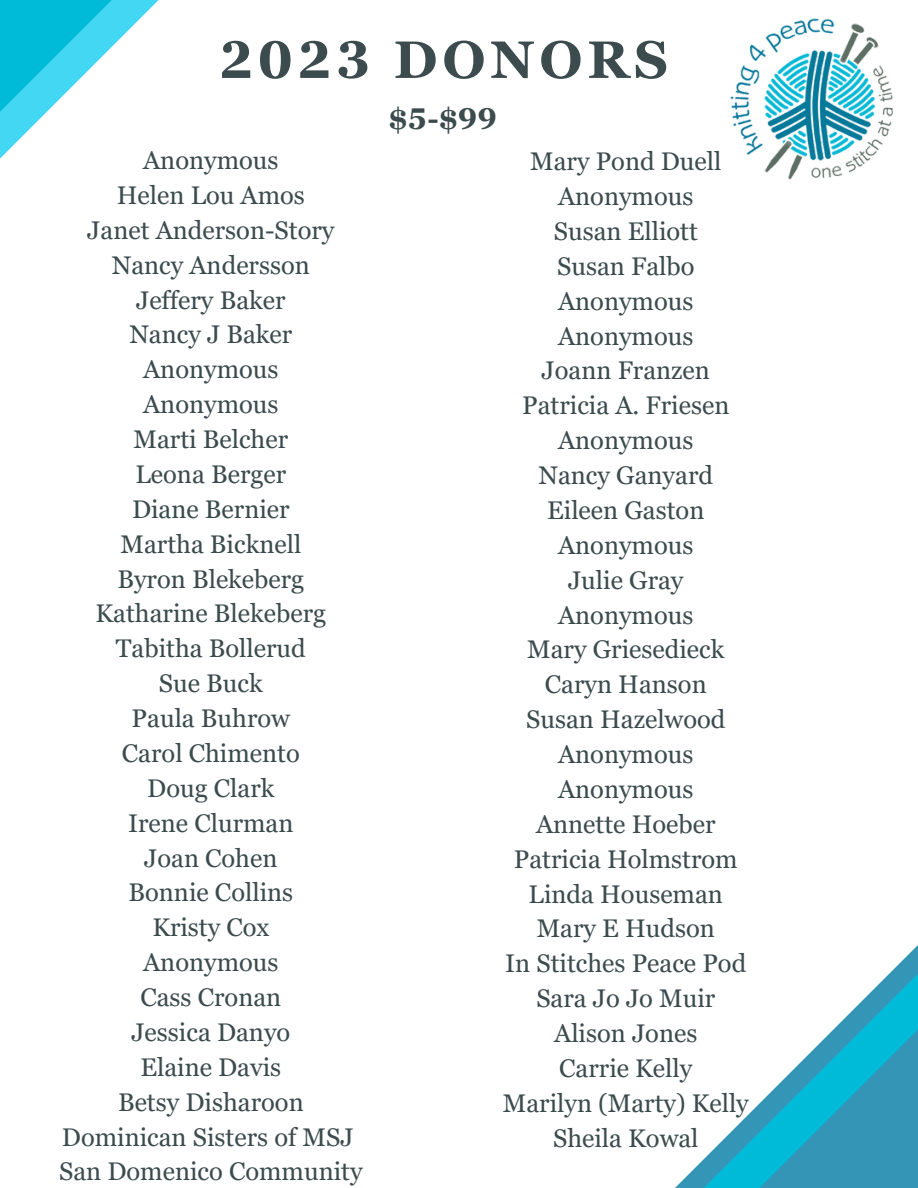
<style>
.page{position:relative;width:918px;height:1188px;background:#fff}
.page>*{position:absolute;margin:0;border:0;box-sizing:border-box;transform-origin:0 0}
.t1{font:700 52.5px "Georgia Pro";letter-spacing:.095em;color:#3c4b4e}
.t2{font:700 30px "Georgia Pro";color:#3c4b4e}
.t3{font:25.5px "Georgia Pro";color:#3c4b4e}
</style>
<div class="page">
<svg style="left:0;top:0;width:92px;height:159px"></svg>
<img style="left:730px;top:18px;width:164px;height:162px">
<svg style="left:675px;top:1014px;width:243px;height:174px"></svg>
<h1 class="t1" style="left:219px;top:30px;width:451px">2023 DONORS</h1>
<h2 class="t3" style="left:143px;top:146px;width:137px">Anonymous</h2>
<p class="t3" style="left:117px;top:181px;width:190px">Helen Lou Amos</p>
<p class="t3" style="left:87px;top:215px;width:249px">Janet Anderson-Story</p>
<p class="t3" style="left:112px;top:250px;width:200px">Nancy Andersson</p>
<p class="t3" style="left:136px;top:285px;width:151px">Jeffery Baker</p>
<p class="t3" style="left:129px;top:320px;width:165px">Nancy J Baker</p>
<p class="t3" style="left:143px;top:355px;width:137px">Anonymous</p>
<p class="t3" style="left:143px;top:390px;width:137px">Anonymous</p>
<p class="t3" style="left:133px;top:425px;width:156px">Marti Belcher</p>
<p class="t3" style="left:136px;top:460px;width:152px">Leona Berger</p>
<p class="t3" style="left:132px;top:494px;width:159px">Diane Bernier</p>
<p class="t3" style="left:120px;top:529px;width:182px">Martha Bicknell</p>
<p class="t3" style="left:117px;top:564px;width:188px">Byron Blekeberg</p>
<p class="t3" style="left:96px;top:599px;width:232px">Katharine Blekeberg</p>
<p class="t3" style="left:116px;top:634px;width:192px">Tabitha Bollerud</p>
<p class="t3" style="left:159px;top:669px;width:105px">Sue Buck</p>
<p class="t3" style="left:132px;top:704px;width:160px">Paula Buhrow</p>
<p class="t3" style="left:122px;top:739px;width:179px">Carol Chimento</p>
<p class="t3" style="left:147px;top:773px;width:129px">Doug Clark</p>
<p class="t3" style="left:128px;top:808px;width:167px">Irene Clurman</p>
<p class="t3" style="left:144px;top:843px;width:135px">Joan Cohen</p>
<p class="t3" style="left:129px;top:878px;width:166px">Bonnie Collins</p>
<p class="t3" style="left:152px;top:913px;width:119px">Kristy Cox</p>
<p class="t3" style="left:143px;top:948px;width:137px">Anonymous</p>
<p class="t3" style="left:140px;top:983px;width:142px">Cass Cronan</p>
<p class="t3" style="left:131px;top:1018px;width:160px">Jessica Danyo</p>
<p class="t3" style="left:140px;top:1052px;width:142px">Elaine Davis</p>
<p class="t3" style="left:118px;top:1087px;width:187px">Betsy Disharoon</p>
<p class="t3" style="left:62px;top:1122px;width:293px">Dominican Sisters of MSJ</p>
<p class="t3" style="left:59px;top:1157px;width:305px">San Domenico Community</p>
<p class="t2" style="left:389px;top:101px;width:110px">$5-$99</p>
<p class="t3" style="left:530px;top:147px;width:193px">Mary Pond Duell</p>
<p class="t3" style="left:558px;top:182px;width:137px">Anonymous</p>
<p class="t3" style="left:554px;top:217px;width:146px">Susan Elliott</p>
<p class="t3" style="left:557px;top:251px;width:139px">Susan Falbo</p>
<p class="t3" style="left:558px;top:286px;width:137px">Anonymous</p>
<p class="t3" style="left:558px;top:321px;width:137px">Anonymous</p>
<p class="t3" style="left:542px;top:356px;width:170px">Joann Franzen</p>
<p class="t3" style="left:522px;top:391px;width:209px">Patricia A. Friesen</p>
<p class="t3" style="left:558px;top:426px;width:137px">Anonymous</p>
<p class="t3" style="left:539px;top:461px;width:176px">Nancy Ganyard</p>
<p class="t3" style="left:547px;top:496px;width:159px">Eileen Gaston</p>
<p class="t3" style="left:558px;top:530px;width:137px">Anonymous</p>
<p class="t3" style="left:568px;top:565px;width:117px">Julie Gray</p>
<p class="t3" style="left:558px;top:600px;width:137px">Anonymous</p>
<p class="t3" style="left:527px;top:635px;width:199px">Mary Griesedieck</p>
<p class="t3" style="left:545px;top:670px;width:163px">Caryn Hanson</p>
<p class="t3" style="left:526px;top:705px;width:201px">Susan Hazelwood</p>
<p class="t3" style="left:558px;top:740px;width:137px">Anonymous</p>
<p class="t3" style="left:558px;top:775px;width:137px">Anonymous</p>
<p class="t3" style="left:536px;top:809px;width:181px">Annette Hoeber</p>
<p class="t3" style="left:514px;top:844px;width:225px">Patricia Holmstrom</p>
<p class="t3" style="left:529px;top:879px;width:196px">Linda Houseman</p>
<p class="t3" style="left:537px;top:914px;width:180px">Mary E Hudson</p>
<p class="t3" style="left:505px;top:949px;width:243px">In Stitches Peace Pod</p>
<p class="t3" style="left:536px;top:984px;width:180px">Sara Jo Jo Muir</p>
<p class="t3" style="left:554px;top:1019px;width:145px">Alison Jones</p>
<p class="t3" style="left:559px;top:1054px;width:135px">Carrie Kelly</p>
<p class="t3" style="left:503px;top:1088px;width:248px">Marilyn (Marty) Kelly</p>
<p class="t3" style="left:553px;top:1123px;width:147px">Sheila Kowal</p>
</div>
